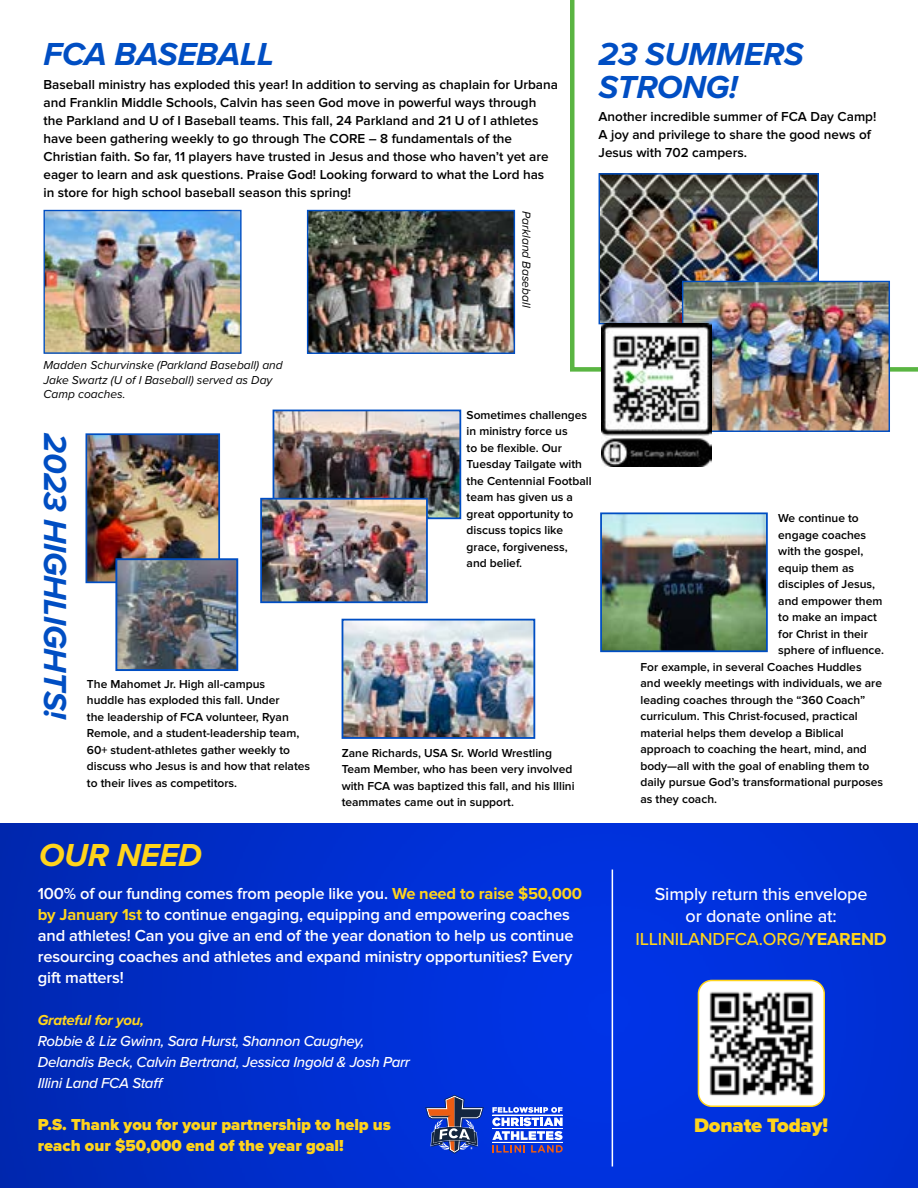
<style>
.page{position:relative;width:918px;height:1188px;background:#fff}
.page>*{position:absolute;margin:0;border:0;box-sizing:border-box;transform-origin:0 0}
.t1{font:italic 700 33px/33px "Proxima Nova";letter-spacing:-.01em;color:#004ec3}
.t2{font:italic 700 33px "Proxima Nova";letter-spacing:-.01em;color:#ffd41c}
.t3{font:900 20.25px "Proxima Nova";letter-spacing:-.01em;color:#ffd41c}
.t4{font:500 18px/22.5px "Proxima Nova";letter-spacing:-.01em;color:#fff;text-align:center}
.t5{font:600 16.5px/21px "Proxima Nova";letter-spacing:-.01em;color:#fff}
.t6{font:900 16.5px/21px "Proxima Nova";color:#ffd41c}
.t7{font:italic 500 15px/21px "Proxima Nova";letter-spacing:-.02em;color:#fff}
.t8{font:italic 700 15px "Proxima Nova";letter-spacing:-.02em;color:#ffd41c}
.t9{font:600 13.5px/18px "Proxima Nova";color:#000}
.t10{font:600 12px/16.5px "Proxima Nova";color:#000}
.t11{font:italic 12px/14.5px "Proxima Nova";color:#000}
.s1{font-weight:700;color:#ffd41c}
.s2{color:#ffd41c}
</style>
<div class="page">
<img style="left:0;top:824px;width:918px;height:364px">
<svg style="left:570px;top:0;width:348px;height:372px"></svg>
<hr style="left:612px;top:870px;width:1px;height:297px;background:#fff">
<svg style="left:425px;top:1095px;width:59px;height:59px;background:#3f4d9d"></svg>
<svg style="left:492px;top:1107px;width:71px;height:46px"></svg>
<img style="left:309px;top:212px;width:204px;height:140px">
<div style="left:307px;top:210px;width:208px;height:144px;border:1px solid #004ec3"></div>
<img style="left:46px;top:212px;width:194px;height:140px">
<div style="left:44px;top:210px;width:198px;height:144px;border:1px solid #004ec3"></div>
<img style="left:345px;top:622px;width:187px;height:114px">
<div style="left:342px;top:619px;width:193px;height:120px;border:2px solid #004ec3"></div>
<img style="left:603px;top:515px;width:162px;height:134px">
<div style="left:600px;top:512px;width:168px;height:140px;border:2px solid #004ec3"></div>
<img style="left:601px;top:175px;width:216px;height:147px">
<div style="left:599px;top:173px;width:220px;height:151px;border:1px solid #004ec3"></div>
<img style="left:89px;top:436px;width:128px;height:144px">
<div style="left:86px;top:433px;width:134px;height:150px;border:2px solid #004ec3"></div>
<img style="left:118px;top:561px;width:117px;height:107px">
<div style="left:115px;top:558px;width:123px;height:113px;border:2px solid #004ec3"></div>
<img style="left:276px;top:413px;width:182px;height:103px">
<div style="left:273px;top:410px;width:188px;height:109px;border:2px solid #004ec3"></div>
<img style="left:263px;top:501px;width:162px;height:99px">
<div style="left:260px;top:498px;width:168px;height:105px;border:2px solid #004ec3"></div>
<img style="left:684px;top:283px;width:204px;height:147px">
<div style="left:682px;top:281px;width:208px;height:151px;border:1px solid #004ec3"></div>
<img style="left:601px;top:324px;width:110px;height:143px">
<img style="left:698px;top:980px;width:126px;height:126px">
<div style="left:698px;top:980px;width:127px;height:127px;border:2px solid #ffd41c;border-radius:13px"></div>
<h1 class="t1" style="left:44px;top:37px;width:232px">FCA BASEBALL</h1>
<p class="t9" style="left:44px;top:76px;width:516px">Baseball ministry has exploded this year! In addition to serving as chaplain for Urbana and Franklin Middle Schools, Calvin has seen God move in powerful ways through the Parkland and U of I Baseball teams. This fall, 24 Parkland and 21 U of I athletes have been gathering weekly to go through The CORE – 8 fundamentals of the Christian faith. So far, 11 players have trusted in Jesus and those who haven’t yet are eager to learn and ask questions. Praise God! Looking forward to what the Lord has in store for high school baseball season this spring!</p>
<p class="t11" style="left:534px;top:211px;width:98px;rotate:90deg">Parkland Baseball</p>
<h1 class="t1" style="left:599px;top:37px;width:207px">23 SUMMERS<br>STRONG!</h1>
<p class="t9" style="left:599px;top:107px;width:279px">Another incredible summer of FCA Day Camp!<br>A joy and privilege to share the good news of<br>Jesus with 702 campers.</p>
<p class="t11" style="left:44px;top:357px;width:241px">Madden Schurvinske (Parkland Baseball) and<br>Jake Swartz (U of I Baseball) served as Day<br>Camp coaches.</p>
<h1 class="t1" style="left:72px;top:433px;width:288px;rotate:90deg">2023 HIGHLIGHTS!</h1>
<p class="t10" style="left:87px;top:676px;width:225px">The Mahomet Jr. High all-campus<br>huddle has exploded this fall. Under<br>the leadership of FCA volunteer, Ryan Remole, and a student-leadership team, 60+ student-athletes gather weekly to discuss who Jesus is and how that relates to their lives as competitors.</p>
<p class="t10" style="left:467px;top:407px;width:127px">Sometimes challenges in ministry force us<br>to be flexible. Our<br>Tuesday Tailgate with the Centennial Football team has given us a great opportunity to discuss topics like grace, forgiveness,<br>and belief.</p>
<p class="t10" style="left:342px;top:745px;width:234px">Zane Richards, USA Sr. World Wrestling Team Member, who has been very involved with FCA was baptized this fall, and his Illini teammates came out in support.</p>
<h1 class="t2" style="left:39px;top:831px;width:164px">OUR NEED</h1>
<p class="t5" style="left:38px;top:883px;width:546px">100% of our funding comes from people like you. <span class="s1">We need to raise $50,000 by January 1st</span> to continue engaging, equipping and empowering coaches and athletes! Can you give an end of the year donation to help us continue resourcing coaches and athletes and expand ministry opportunities? Every gift matters!</p>
<p class="t8" style="left:38px;top:1008px;width:108px">Grateful for you,</p>
<p class="t7" style="left:38px;top:1030px;width:374px">Robbie &amp; Liz Gwinn, Sara Hurst, Shannon Caughey,<br>Delandis Beck, Calvin Bertrand, Jessica Ingold &amp; Josh Parr<br>Illini Land FCA Staff</p>
<h3 class="t6" style="left:38px;top:1114px;width:355px">P.S. Thank you for your partnership to help us reach our $50,000 end of the year goal!</h3>
<p class="t10" style="left:778px;top:510px;width:82px">We continue to</p>
<p class="t10" style="left:778px;top:527px;width:90px">engage coaches</p>
<p class="t10" style="left:778px;top:543px;width:87px">with the gospel,</p>
<p class="t10" style="left:778px;top:560px;width:77px">equip them as</p>
<p class="t10" style="left:778px;top:576px;width:98px">disciples of Jesus,</p>
<p class="t10" style="left:778px;top:593px;width:106px">and empower them</p>
<p class="t10" style="left:778px;top:609px;width:100px">to make an impact</p>
<p class="t10" style="left:778px;top:626px;width:91px">for Christ in their</p>
<p class="t10" style="left:778px;top:642px;width:107px">sphere of influence.</p>
<p class="t10" style="left:640px;top:659px;width:223px">For example, in several Coaches Huddles</p>
<p class="t10" style="left:640px;top:675px;width:243px">and weekly meetings with individuals, we are</p>
<p class="t10" style="left:640px;top:692px;width:226px">leading coaches through the “360 Coach”</p>
<p class="t10" style="left:640px;top:708px;width:219px">curriculum. This Christ-focused, practical</p>
<p class="t10" style="left:640px;top:725px;width:205px">material helps them develop a Biblical</p>
<p class="t10" style="left:640px;top:741px;width:228px">approach to coaching the heart, mind, and</p>
<p class="t10" style="left:640px;top:758px;width:230px">body—all with the goal of enabling them to</p>
<p class="t10" style="left:640px;top:774px;width:244px">daily pursue God’s transformational purposes</p>
<p class="t10" style="left:640px;top:791px;width:78px">as they coach.</p>
<h3 class="t4" style="left:635px;top:882px;width:253px">Simply return this envelope<br>or donate online at:<br><span class="s2">ILLINILANDFCA.ORG/</span><span class="s1">YEAREND</span></h3>
<h2 class="t3" style="left:694px;top:1110px;width:135px">Donate Today!</h2>
</div>
